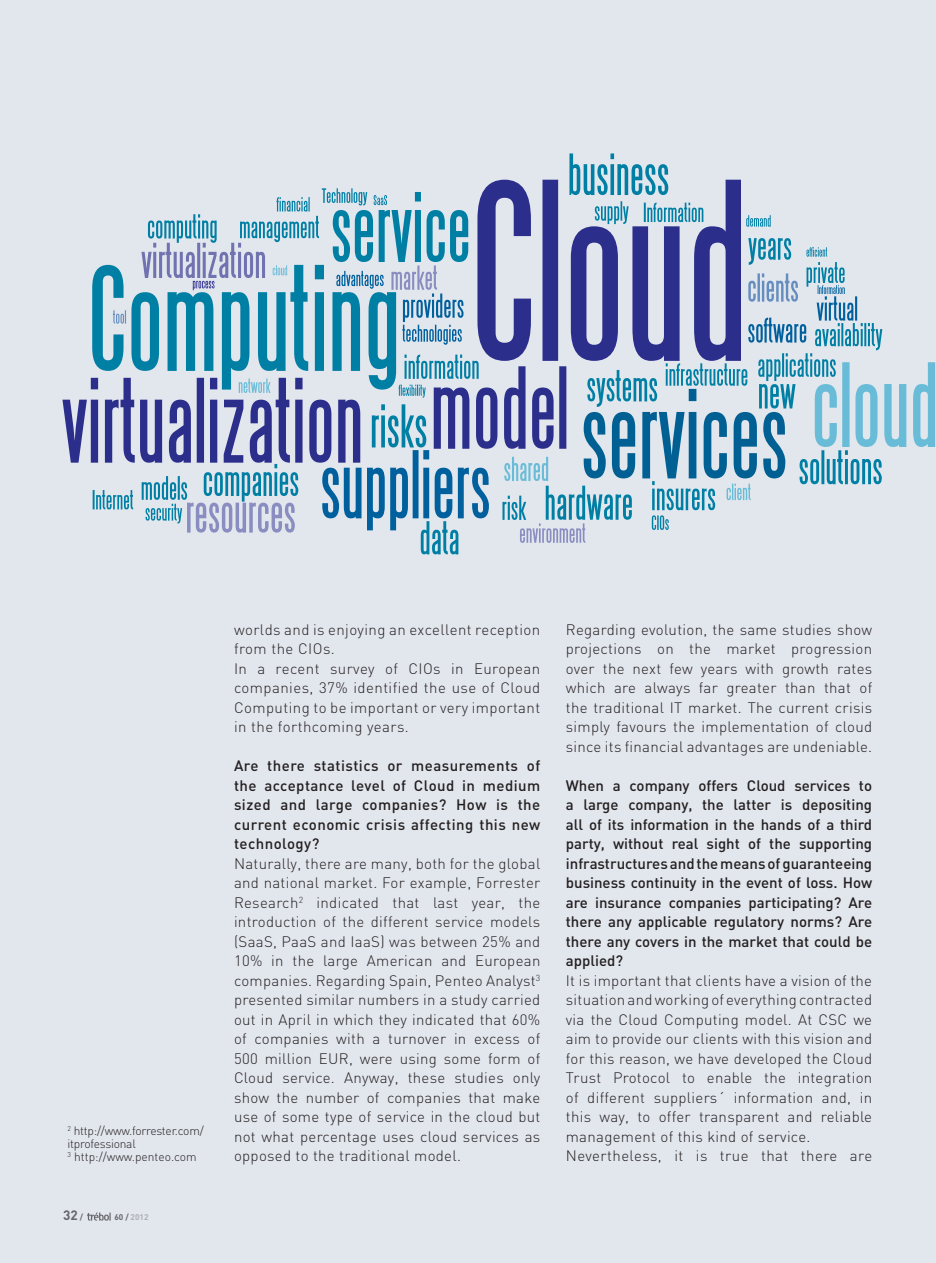
<style>
.page{position:relative;width:936px;height:1263px;background:#fff}
.page>*{position:absolute;margin:0;border:0;box-sizing:border-box;transform-origin:0 0}
.t1{font:300 15px/19.5px "DIN";letter-spacing:.02em;color:#231f20}
.t2{font:500 15px/19.5px "DIN";color:#231f20;text-align:justify}
.t3{font:700 13.5px "DIN";color:#67686b}
.t4{font:300 12px/13.2px "DIN";letter-spacing:-.02em;color:#231f20}
.t5{font:700 8.25px "DIN";color:#aeb0b3}
.s1{font-size:8.25px}
.s2{color:#67686b}
</style>
<div class="page">
<div style="left:0;top:0;width:935px;height:1263px;background:#e2e6ed"></div>
<svg style="left:87px;top:1212px;width:24px;height:9px"></svg>
<hr style="left:935px;top:0;width:1px;height:1263px;background:#e2e6ed">
<svg style="left:62px;top:153px;width:873px;height:401px"></svg>
<p class="t4" style="left:67px;top:1125px;width:138px"><sup>2</sup> http://www.forrester.com/ itprofessional<br><sup>3</sup> http://www.penteo.com</p>
<p class="t3" style="left:63px;top:1210px;width:21px">32 <span class="s1">/</span></p>
<p class="t5" style="left:114px;top:1214px;width:36px"><span class="s2">60 /</span> 2012</p>
<p class="t1" style="left:234px;top:621px;width:308px">worlds and is enjoying an excellent reception from the CIOs.<br>In a recent survey of CIOs in European companies, 37% identified the use of Cloud Computing to be important or very important in the forthcoming years.</p>
<p class="t2" style="left:234px;top:758px;width:308px">Are there statistics or measurements of the acceptance level of Cloud in medium sized and large companies? How is the current economic crisis affecting this new technology?</p>
<p class="t1" style="left:234px;top:855px;width:308px;text-align:justify">Naturally, there are many, both for the global and national market. For example, Forrester Research<sup>2</sup> indicated that last year, the introduction of the different service models (SaaS, PaaS and IaaS) was between 25% and 10% in the large American and European companies. Regarding Spain, Penteo Analyst<sup>3 </sup>presented similar numbers in a study carried out in April in which they indicated that 60% of companies with a turnover in excess of 500 million EUR, were using some form of Cloud service. Anyway, these studies only show the number of companies that make use of some type of service in the cloud but not what percentage uses cloud services as opposed to the traditional model.</p>
<p class="t1" style="left:566px;top:621px;width:308px;text-align:justify">Regarding evolution, the same studies show projections on the market progression over the next few years with growth rates which are always far greater than that of the traditional IT market. The current crisis simply favours the implementation of cloud since its financial advantages are undeniable.</p>
<p class="t2" style="left:566px;top:777px;width:308px">When a company offers Cloud services to a large company, the latter is depositing all of its information in the hands of a third party, without real sight of the supporting infrastructures and the means of guaranteeing business continuity in the event of loss. How are insurance companies participating? Are there any applicable regulatory norms? Are there any covers in the market that could be applied?</p>
<p class="t1" style="left:566px;top:972px;width:308px">It is important that clients have a vision of the situation and working of everything contracted via the Cloud Computing model. At CSC we aim to provide our clients with this vision and for this reason, we have developed the Cloud Trust Protocol to enable the integration of different suppliers´ information and, in this way, to offer transparent and reliable management of this kind of service.<br>Nevertheless, it is true that there are</p>
</div>
